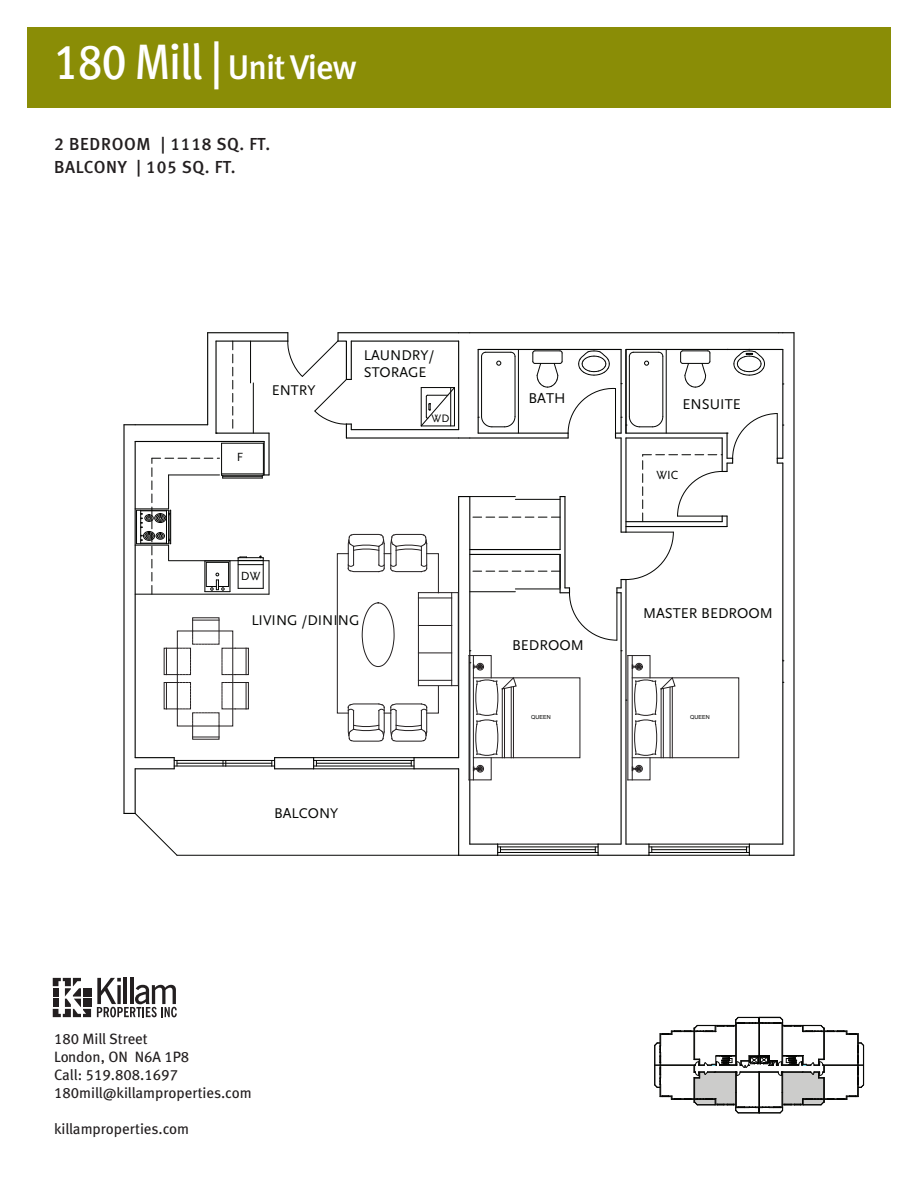
<style>
.page{position:relative;width:918px;height:1188px;background:#fff}
.page>*{position:absolute;margin:0;border:0;box-sizing:border-box;transform-origin:0 0}
.t1{font:49.8px "Meta Cond Medium LF";letter-spacing:-.02em;color:#fff}
.t2{font:17.4px/23.4px "Meta Medium LF";letter-spacing:.04em;color:#231f20}
.t3{font:15px/18px "Meta Book LF";color:#231f20}
.t4{font:14.85px "Scala Sans LF";color:#050604}
.t5{font:14.7px/17.7px "Scala Sans LF";color:#050604}
.t6{font:12.3px "Scala Sans LF";color:#050604}
.t7{font:11.25px "Scala Sans LF";color:#050604}
.t8{font:5.55px "Arial";color:#050604}
.s1{font-family:"Meta Medium LF";font-size:34.2px}
</style>
<div class="page">
<div style="left:27px;top:27px;width:864px;height:81px;background:#8a8d06"></div>
<svg style="left:53px;top:978px;width:38px;height:39px"></svg>
<div style="left:83px;top:988px;width:8px;height:9px;background:#231f20"></div>
<svg style="left:97px;top:978px;width:80px;height:39px"></svg>
<hr style="left:177px;top:760px;width:46px;height:1px;background:#040503">
<hr style="left:174px;top:766px;width:52px;height:1px;background:#040503">
<hr style="left:177px;top:763px;width:95px;height:1px;background:#040503">
<hr style="left:226px;top:766px;width:46px;height:1px;background:#040503">
<svg style="left:223px;top:761px;width:4px;height:5px"></svg>
<hr style="left:223px;top:760px;width:52px;height:1px;background:#040503">
<hr style="left:253px;top:383px;width:1px;height:50px;background:#040503">
<hr style="left:250px;top:341px;width:1px;height:42px;background:#040503">
<hr style="left:123px;top:425px;width:2px;height:388px;background:#040503">
<hr style="left:135px;top:441px;width:1px;height:317px;background:#040503">
<hr style="left:135px;top:768px;width:39px;height:1px;background:#040503">
<svg style="left:174px;top:758px;width:4px;height:11px"></svg>
<hr style="left:135px;top:769px;width:1px;height:44px;background:#040503">
<svg style="left:272px;top:758px;width:3px;height:11px"></svg>
<hr style="left:135px;top:757px;width:39px;height:1px;background:#040503">
<hr style="left:275px;top:768px;width:39px;height:1px;background:#040503">
<hr style="left:275px;top:757px;width:39px;height:1px;background:#040503">
<hr style="left:749px;top:844px;width:34px;height:1px;background:#040503">
<hr style="left:749px;top:855px;width:45px;height:1px;background:#040503">
<hr style="left:598px;top:855px;width:51px;height:1px;background:#040503">
<hr style="left:458px;top:769px;width:1px;height:86px;background:#040503">
<hr style="left:469px;top:497px;width:1px;height:347px;background:#040503">
<hr style="left:459px;top:855px;width:39px;height:1px;background:#040503">
<hr style="left:782px;top:660px;width:1px;height:184px;background:#040503">
<hr style="left:793px;top:333px;width:2px;height:522px;background:#040503">
<hr style="left:177px;top:855px;width:282px;height:1px;background:#040503">
<svg style="left:124px;top:813px;width:54px;height:43px"></svg>
<svg style="left:233px;top:342px;width:1px;height:86px"></svg>
<hr style="left:649px;top:844px;width:100px;height:1px;background:#040503">
<hr style="left:649px;top:852px;width:100px;height:1px;background:#040503">
<hr style="left:649px;top:847px;width:100px;height:1px;background:#040503">
<hr style="left:652px;top:849px;width:95px;height:1px;background:#040503">
<hr style="left:649px;top:855px;width:100px;height:1px;background:#040503">
<svg style="left:746px;top:844px;width:4px;height:11px"></svg>
<svg style="left:595px;top:844px;width:58px;height:11px"></svg>
<svg style="left:470px;top:844px;width:31px;height:11px"></svg>
<hr style="left:498px;top:844px;width:100px;height:1px;background:#040503">
<hr style="left:498px;top:855px;width:100px;height:1px;background:#040503">
<hr style="left:500px;top:849px;width:95px;height:1px;background:#040503">
<hr style="left:498px;top:847px;width:100px;height:1px;background:#040503">
<hr style="left:498px;top:852px;width:100px;height:1px;background:#040503">
<hr style="left:216px;top:341px;width:72px;height:1px;background:#040503">
<hr style="left:207px;top:333px;width:1px;height:92px;background:#040503">
<hr style="left:215px;top:341px;width:2px;height:92px;background:#040503">
<hr style="left:208px;top:332px;width:80px;height:1px;background:#040503">
<hr style="left:621px;top:593px;width:1px;height:251px;background:#040503">
<hr style="left:625px;top:580px;width:2px;height:264px;background:#040503">
<hr style="left:216px;top:433px;width:53px;height:1px;background:#040503">
<hr style="left:264px;top:441px;width:1px;height:34px;background:#040503">
<hr style="left:268px;top:433px;width:2px;height:42px;background:#040503">
<hr style="left:135px;top:441px;width:129px;height:1px;background:#040503">
<hr style="left:135px;top:424px;width:73px;height:1px;background:#040503">
<svg style="left:246px;top:684px;width:1px;height:23px"></svg>
<svg style="left:246px;top:650px;width:1px;height:23px"></svg>
<div style="left:235px;top:682px;width:14px;height:27px;border:1px solid #231f20"></div>
<div style="left:235px;top:648px;width:14px;height:27px;border:1px solid #231f20"></div>
<svg style="left:177px;top:617px;width:58px;height:58px"></svg>
<svg style="left:177px;top:682px;width:58px;height:58px"></svg>
<svg style="left:166px;top:684px;width:1px;height:23px"></svg>
<svg style="left:166px;top:650px;width:1px;height:23px"></svg>
<div style="left:164px;top:682px;width:14px;height:27px;border:1px solid #231f20"></div>
<div style="left:164px;top:648px;width:14px;height:27px;border:1px solid #231f20"></div>
<hr style="left:135px;top:594px;width:134px;height:1px;background:#040503">
<hr style="left:169px;top:560px;width:100px;height:1px;background:#040503">
<hr style="left:269px;top:561px;width:1px;height:33px;background:#040503">
<hr style="left:135px;top:509px;width:34px;height:1px;background:#040503">
<hr style="left:135px;top:545px;width:34px;height:1px;background:#040503">
<hr style="left:222px;top:475px;width:41px;height:1px;background:#040503">
<hr style="left:222px;top:443px;width:41px;height:1px;background:#040503">
<hr style="left:222px;top:474px;width:41px;height:1px;background:#040503">
<hr style="left:223px;top:476px;width:39px;height:1px;background:#040503">
<hr style="left:223px;top:478px;width:39px;height:1px;background:#040503">
<hr style="left:263px;top:443px;width:1px;height:32px;background:#040503">
<svg style="left:262px;top:474px;width:7px;height:4px"></svg>
<hr style="left:221px;top:443px;width:1px;height:32px;background:#040503">
<hr style="left:137px;top:510px;width:32px;height:1px;background:#040503">
<hr style="left:137px;top:543px;width:32px;height:1px;background:#040503">
<hr style="left:230px;top:561px;width:1px;height:31px;background:#040503">
<svg style="left:238px;top:556px;width:26px;height:33px"></svg>
<hr style="left:136px;top:510px;width:1px;height:34px;background:#040503">
<hr style="left:140px;top:510px;width:1px;height:34px;background:#040503">
<svg style="left:141px;top:458px;width:89px;height:136px"></svg>
<svg style="left:287px;top:332px;width:507px;height:448px"></svg>
<svg style="left:654px;top:1017px;width:210px;height:97px"></svg>
<h1 class="t1" style="left:54px;top:33px;width:304px">180 Mill | <span class="s1">Unit View</span></h1>
<p class="t2" style="left:54px;top:132px;width:218px">2 BEDROOM | 1118 SQ. FT.<br>BALCONY | 105 SQ. FT.</p>
<p class="t6" style="left:237px;top:450px;width:8px">F</p>
<p class="t5" style="left:272px;top:382px;width:45px">ENTRY</p>
<p class="t6" style="left:241px;top:569px;width:21px">DW</p>
<p class="t5" style="left:364px;top:346px;width:72px">LAUNDRY/<br>STORAGE</p>
<p class="t7" style="left:432px;top:412px;width:19px">WD</p>
<p class="t5" style="left:251px;top:612px;width:110px">LIVING /DINING</p>
<p class="t5" style="left:274px;top:805px;width:66px">BALCONY</p>
<p class="t4" style="left:528px;top:390px;width:39px">BATH</p>
<p class="t4" style="left:512px;top:637px;width:73px">BEDROOM</p>
<p class="t4" style="left:683px;top:396px;width:60px">ENSUITE</p>
<p class="t6" style="left:656px;top:468px;width:23px">WIC</p>
<p class="t4" style="left:643px;top:605px;width:131px">MASTER BEDROOM</p>
<p class="t8" style="left:531px;top:714px;width:21px">QUEEN</p>
<p class="t8" style="left:690px;top:714px;width:21px">QUEEN</p>
<p class="t3" style="left:54px;top:1030px;width:199px">180 Mill Street<br>London, ON N6A 1P8<br>Call: 519.808.1697<br>180mill@killamproperties.com</p>
<p class="t3" style="left:54px;top:1120px;width:137px">killamproperties.com</p>
</div>
